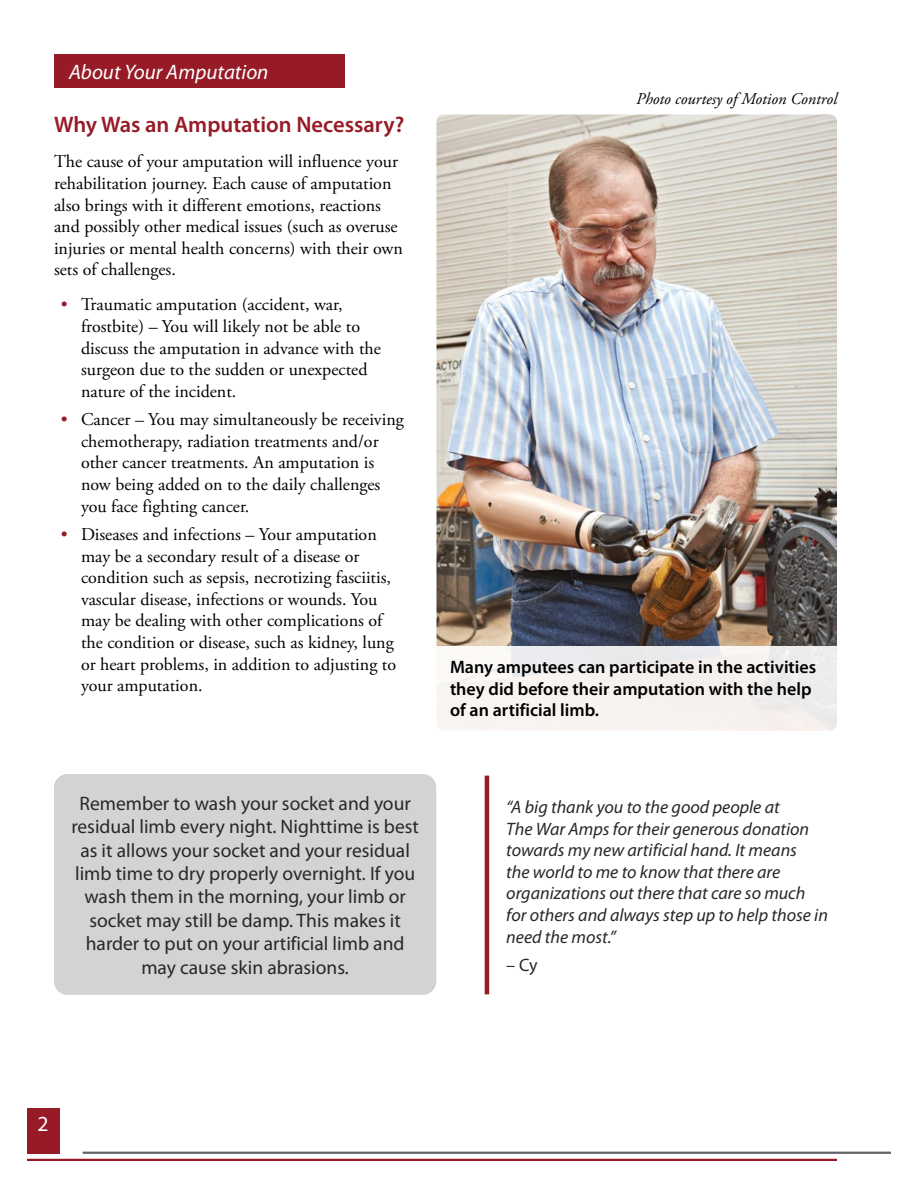
<style>
.page{position:relative;width:918px;height:1188px;background:#fff}
.page>*{position:absolute;margin:0;border:0;box-sizing:border-box;transform-origin:0 0}
.t1{font:600 22.5px "Myriad Pro";color:#961b27}
.t2{font:21.6px "Myriad Pro";color:#fff}
.t3{font:italic 21px "Myriad Pro";color:#fff}
.t4{font:19.5px/23.4px "Myriad Pro";color:#292829;text-align:center}
.t5{font:18px/21.6px "Adobe Garamond Pro";color:#000}
.t6{font:italic 18px/21.6px "Myriad Pro";color:#292829}
.t7{font:600 18px/21.6px "Myriad Pro";color:#000}
.t8{font:18px "Myriad Pro";color:#292829}
.t9{font:italic 16.5px "Adobe Garamond Pro";color:#000}
.s1{color:#961b27}
</style>
<div class="page">
<div style="left:54px;top:774px;width:382px;height:221px;background:#d1d3d4;border-radius:14px"></div>
<hr style="left:27px;top:1159px;width:810px;height:2px;background:#961b27">
<hr style="left:83px;top:1152px;width:808px;height:2px;background:#636466">
<div style="left:54px;top:54px;width:290px;height:33px;background:#961b27"></div>
<img style="left:436px;top:114px;width:401px;height:532px">
<div style="left:433px;top:646px;width:411px;height:95px;background:linear-gradient(to bottom,#efedec,#fcf8f5)"></div>
<div style="left:27px;top:1108px;width:32px;height:46px;background:#961b27"></div>
<hr style="left:485px;top:776px;width:4px;height:218px;background:#961b27">
<p class="t3" style="left:69px;top:59px;width:201px">About Your Amputation</p>
<p class="t1" style="left:54px;top:110px;width:352px">Why Was an Amputation Necessary?</p>
<p class="t5" style="left:54px;top:151px;width:350px">The cause of your amputation will influence your rehabilitation journey. Each cause of amputation also brings with it different emotions, reactions and possibly other medical issues (such as overuse injuries or mental health concerns) with their own sets of challenges.</p>
<p class="t5" style="left:81px;top:295px;width:301px;text-indent:-20px"><span class="s1">•</span> Traumatic amputation (accident, war, frostbite) – You will likely not be able to discuss the amputation in advance with the surgeon due to the sudden or unexpected nature of the incident.</p>
<p class="t5" style="left:81px;top:409px;width:324px;text-indent:-20px"><span class="s1">•</span> Cancer – You may simultaneously be receiving chemotherapy, radiation treatments and/or other cancer treatments. An amputation is now being added on to the daily challenges you face fighting cancer.</p>
<p class="t5" style="left:81px;top:524px;width:317px;text-indent:-20px"><span class="s1">•</span> Diseases and infections – Your amputation may be a secondary result of a disease or condition such as sepsis, necrotizing fasciitis, vascular disease, infections or wounds. You may be dealing with other complications of the condition or disease, such as kidney, lung or heart problems, in addition to adjusting to your amputation.</p>
<p class="t9" style="left:636px;top:89px;width:203px">Photo courtesy of Motion Control</p>
<p class="t7" style="left:450px;top:656px;width:368px">Many amputees can participate in the activities they did before their amputation with the help of an artificial limb.</p>
<p class="t4" style="left:71px;top:791px;width:349px">Remember to wash your socket and your residual limb every night. Nighttime is best as it allows your socket and your residual limb time to dry properly overnight. If you wash them in the morning, your limb or socket may still be damp. This makes it harder to put on your artificial limb and may cause skin abrasions.</p>
<p class="t6" style="left:506px;top:796px;width:323px">“A big thank you to the good people at<br>The War Amps for their generous donation towards my new artificial hand. It means<br>the world to me to know that there are organizations out there that care so much for others and always step up to help those in need the most.”</p>
<p class="t8" style="left:506px;top:954px;width:33px">– Cy</p>
<p class="t2" style="left:38px;top:1110px;width:13px">2</p>
</div>
